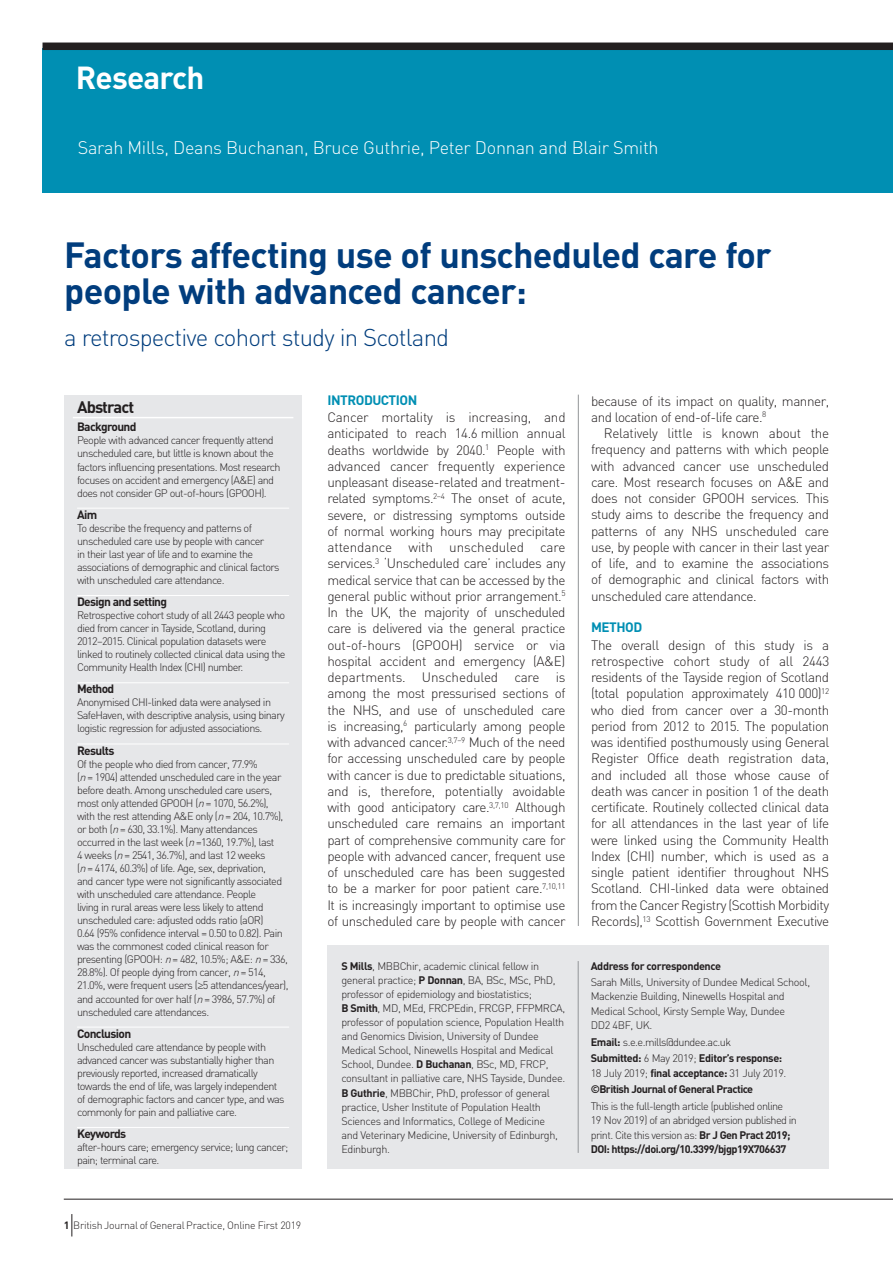
<style>
.page{position:relative;width:893px;height:1263px;background:#fff}
.page>*{position:absolute;margin:0;border:0;box-sizing:border-box;transform-origin:0 0}
.t1{font:700 36px/36px "DIN";letter-spacing:-.02em;color:#013d7d}
.t2{font:700 31.5px "DIN";letter-spacing:-.025em;color:#fff}
.t3{font:300 24px "DIN";letter-spacing:-.035em;color:#013d7d}
.t4{font:300 18px "DIN";letter-spacing:-.015em;color:#fff}
.t5{font:700 16.5px "DIN";letter-spacing:-.055em;color:#231f20}
.t6{font:300 13.5px/16.2px "DIN";letter-spacing:-.035em;color:#231f20;text-align:justify}
.t7{font:700 13.5px "DIN";letter-spacing:-.035em;color:#008fb3}
.t8{font:700 12px "DIN";letter-spacing:-.055em;color:#231f20}
.t9{font:300 10.8px/13px "DIN";letter-spacing:-.055em;color:#231f20}
.t10{font:300 10.8px/14.1px "DIN";letter-spacing:-.035em;color:#231f20}
.t11{font:700 10.8px/16.5px "DIN";letter-spacing:-.04em;color:#231f20}
.t12{font:300 10.5px "DIN";letter-spacing:-.025em;color:#231f20}
.s1{font-style:italic}
.s2{font-family:"Helvetica"}
.s3{font-weight:700}
.s4{font-weight:300}
</style>
<div class="page">
<div style="left:43px;top:48px;width:850px;height:144px;background:#008fb3"></div>
<div style="left:43px;top:43px;width:850px;height:7px;background:#231f20"></div>
<hr style="left:578px;top:395px;width:1px;height:531px;background:#939598">
<div style="left:327px;top:945px;width:502px;height:223px;background:#e6e7e9"></div>
<hr style="left:578px;top:961px;width:1px;height:192px;background:#939598">
<div style="left:64px;top:395px;width:238px;height:773px;background:#e6e7e9"></div>
<hr style="left:73px;top:417px;width:220px;height:1px;background:#fff">
<hr style="left:77px;top:508px;width:212px;height:1px;background:#fff">
<hr style="left:77px;top:595px;width:212px;height:1px;background:#fff">
<hr style="left:77px;top:682px;width:212px;height:1px;background:#fff">
<hr style="left:77px;top:744px;width:212px;height:1px;background:#fff">
<hr style="left:77px;top:1027px;width:212px;height:1px;background:#fff">
<hr style="left:77px;top:1127px;width:212px;height:1px;background:#fff">
<hr style="left:64px;top:1199px;width:829px;height:1px;background:#231f20">
<svg style="left:71px;top:1214px;width:1px;height:22px"></svg>
<h2 class="t2" style="left:76px;top:57px;width:130px">Research</h2>
<h3 class="t4" style="left:78px;top:137px;width:582px">Sarah Mills, Deans Buchanan, Bruce Guthrie, Peter Donnan and Blair Smith</h3>
<h1 class="t1" style="left:64px;top:235px;width:709px">Factors affecting use of unscheduled care for people with advanced cancer:</h1>
<h3 class="t3" style="left:64px;top:323px;width:386px">a retrospective cohort study in Scotland</h3>
<p class="t5" style="left:77px;top:396px;width:59px">Abstract</p>
<p class="t8" style="left:77px;top:419px;width:61px">Background</p>
<p class="t9" style="left:77px;top:434px;width:205px">People with advanced cancer frequently attend unscheduled care, but little is known about the factors influencing presentations. Most research focuses on accident and emergency (A&amp;E) and does not consider GP out-of-hours (GPOOH).</p>
<p class="t8" style="left:77px;top:506px;width:22px">Aim</p>
<p class="t9" style="left:77px;top:521px;width:204px">To describe the frequency and patterns of unscheduled care use by people with cancer<br>in their last year of life and to examine the associations of demographic and clinical factors with unscheduled care attendance.</p>
<p class="t8" style="left:77px;top:594px;width:92px">Design and setting</p>
<p class="t9" style="left:77px;top:608px;width:210px">Retrospective cohort study of all 2443 people who died from cancer in Tayside, Scotland, during 2012–2015. Clinical population datasets were linked to routinely collected clinical data using the Community Health Index (CHI) number.</p>
<p class="t8" style="left:77px;top:681px;width:39px">Method</p>
<p class="t9" style="left:77px;top:696px;width:209px">Anonymised CHI-linked data were analysed in<br>SafeHaven, with descriptive analysis, using binary logistic regression for adjusted associations.</p>
<p class="t8" style="left:77px;top:742px;width:39px">Results</p>
<p class="t9" style="left:77px;top:757px;width:213px">Of the people who died from cancer, 77.9%<br>(<span class="s1">n</span>= 1904) attended unscheduled care in the year before death. Among unscheduled care users, most only attended GPOOH (<span class="s1">n</span>= 1070, 56.2%), with the rest attending A&amp;E only (<span class="s1">n</span>= 204, 10.7%), or both (<span class="s1">n</span>= 630, 33.1%). Many attendances occurred in the last week (<span class="s1">n</span>=1360, 19.7%), last<br>4 weeks (<span class="s1">n</span>= 2541, 36.7%), and last 12 weeks<br>(<span class="s1">n</span>= 4174, 60.3%) of life. Age, sex, deprivation,<br>and cancer type were not significantly associated with unscheduled care attendance. People<br>living in rural areas were less likely to attend unscheduled care: adjusted odds ratio (aOR)<br>0.64 (95% confidence interval = 0.50 to 0.82). Pain was the commonest coded clinical reason for presenting (GPOOH: <span class="s1">n</span>= 482, 10.5%; A&amp;E: <span class="s1">n</span>= 336, 28.8%). Of people dying from cancer, <span class="s1">n</span>= 514, 21.0%, were frequent users (<span class="s2">≥</span>5 attendances/year), and accounted for over half (<span class="s1">n</span>= 3986, 57.7%) of unscheduled care attendances.</p>
<p class="t8" style="left:77px;top:1025px;width:56px">Conclusion</p>
<p class="t9" style="left:77px;top:1040px;width:209px">Unscheduled care attendance by people with advanced cancer was substantially higher than previously reported, increased dramatically towards the end of life, was largely independent of demographic factors and cancer type, and was commonly for pain and palliative care.</p>
<p class="t8" style="left:77px;top:1126px;width:51px">Keywords</p>
<p class="t9" style="left:77px;top:1140px;width:213px">after-hours care; emergency service; lung cancer; pain; terminal care.</p>
<p class="t12" style="left:64px;top:1218px;width:239px"><span class="s3">1</span> British Journal of General Practice, Online First 2019</p>
<p class="t7" style="left:327px;top:391px;width:91px">INTRODUCTION</p>
<p class="t6" style="left:327px;top:409px;width:240px">Cancer mortality is increasing, and anticipated to reach 14.6 million annual deaths worldwide by 2040.<sup>1</sup> People with advanced cancer frequently experience unpleasant disease-related and treatment&shy;related symptoms.<sup>2–4</sup> The onset of acute, severe, or distressing symptoms outside of normal working hours may precipitate attendance with unscheduled care services.<sup>3</sup> ‘Unscheduled care’ includes any medical service that can be accessed by the general public without prior arrangement.<sup>5<br></sup>In the UK, the majority of unscheduled care is delivered via the general practice out-of-hours (GPOOH) service or via hospital accident and emergency (A&amp;E) departments. Unscheduled care is among the most pressurised sections of the NHS, and use of unscheduled care is increasing,<sup>6</sup> particularly among people with advanced cancer.<sup>3,7–9</sup> Much of the need for accessing unscheduled care by people with cancer is due to predictable situations, and is, therefore, potentially avoidable with good anticipatory care.<sup>3,7,10</sup> Although unscheduled care remains an important part of comprehensive community care for people with advanced cancer, frequent use of unscheduled care has been suggested to be a marker for poor patient care.<sup>7,10,11<br></sup>It is increasingly important to optimise use of unscheduled care by people with cancer</p>
<p class="t6" style="left:591px;top:392px;width:240px">because of its impact on quality, manner, and location of end-of-life care.<sup>8</sup></p>
<p class="t6" style="left:591px;top:425px;width:240px;text-indent:13px">Relatively little is known about the frequency and patterns with which people with advanced cancer use unscheduled care. Most research focuses on A&amp;E and does not consider GPOOH services. This study aims to describe the frequency and patterns of any NHS unscheduled care use, by people with cancer in their last year of life, and to examine the associations of demographic and clinical factors with unscheduled care attendance.</p>
<p class="t7" style="left:591px;top:618px;width:53px">METHOD</p>
<p class="t6" style="left:591px;top:636px;width:240px">The overall design of this study is a retrospective cohort study of all 2443 residents of the Tayside region of Scotland (total population approximately 410 000)<sup>12 </sup>who died from cancer over a 30-month period from 2012 to 2015. The population was identified posthumously using General Register Office death registration data, and included all those whose cause of death was cancer in position 1 of the death certificate. Routinely collected clinical data for all attendances in the last year of life were linked using the Community Health Index (CHI) number, which is used as a single patient identifier throughout NHS Scotland. CHI-linked data were obtained from the Cancer Registry (Scottish Morbidity Records),<sup>13</sup> Scottish Government Executive</p>
<p class="t10" style="left:341px;top:958px;width:225px"><span class="s3">S Mills</span>, MBBChir, academic clinical fellow in general practice; <span class="s3">P Donnan</span>, BA, BSc, MSc, PhD, professor of epidemiology and biostatistics;<br><span class="s3">B Smith</span>, MD, MEd, FRCPEdin, FRCGP, FFPMRCA, professor of population science, Population Health and Genomics Division, University of Dundee Medical School, Ninewells Hospital and Medical School, Dundee. <span class="s3">D Buchanan</span>, BSc, MD, FRCP, consultant in palliative care, NHS Tayside, Dundee.<br><span class="s3">B Guthrie</span>, MBBChir, PhD, professor of general practice, Usher Institute of Population Health Sciences and Informatics, College of Medicine<br>and Veterinary Medicine, University of Edinburgh, Edinburgh.</p>
<p class="t11" style="left:591px;top:957px;width:132px">Address for correspondence</p>
<p class="t10" style="left:591px;top:975px;width:221px">Sarah Mills, University of Dundee Medical School, Mackenzie Building, Ninewells Hospital and Medical School, Kirsty Semple Way, Dundee<br>DD2 4BF, UK.</p>
<p class="t11" style="left:591px;top:1033px;width:193px">Email: <span class="s4">s.e.e.mills@dundee.ac.uk<br></span>Submitted: <span class="s4">6 May 2019;</span> Editor’s response:</p>
<p class="t11" style="left:591px;top:1064px;width:197px"><span class="s4">18 July 2019;</span> final acceptance: <span class="s4">31 July 2019. </span>©British Journal of General Practice</p>
<p class="t9" style="left:591px;top:1098px;width:208px;line-height:14.4px">This is the full-length article (published online<br>19 Nov 2019) of an abridged version published in print. Cite this version as: <span class="s3">Br J Gen Pract 2019; DOI: https://doi.org/10.3399/bjgp19X706637</span></p>
</div>
